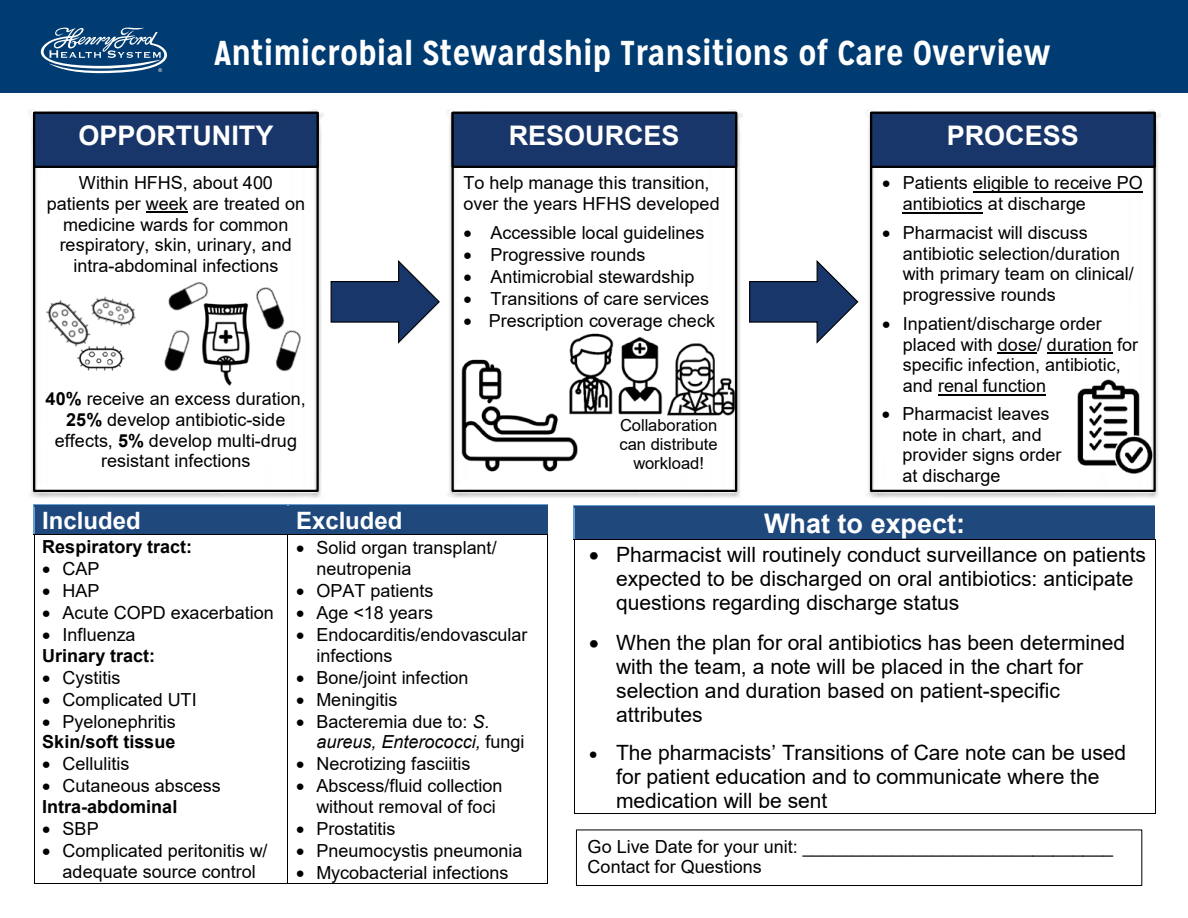
<style>
.page{position:relative;width:1188px;height:918px;background:#fff}
.page>*{position:absolute;margin:0;border:0;box-sizing:border-box;transform-origin:0 0}
.t1{font:700 34.5px "Mission Gothic";color:#fff}
.t2{font:700 27px "Arial";color:#fff}
.t3{font:700 24px "Arial";color:#fff}
.t4{font:21px/24.2px "Arial";color:#000}
.t5{font:18px/20.7px "Arial";color:#000}
.t6{font:700 18px/20.9px "Arial";color:#000}
.t7{font:16.5px/19px "Arial";color:#000;text-align:center}
.s1{font-weight:700}
.s2{font-weight:400}
.s3{font-style:italic}
</style>
<div class="page">
<div style="left:35px;top:506px;width:253px;height:28px;background:#1f497d"></div>
<div style="left:288px;top:506px;width:259px;height:28px;background:#1f497d"></div>
<hr style="left:35px;top:505px;width:253px;height:1px;background:#67a0d1">
<hr style="left:289px;top:505px;width:258px;height:1px;background:#67a0d1">
<svg style="left:34px;top:505px;width:2px;height:31px"></svg>
<hr style="left:35px;top:534px;width:253px;height:1px;background:#000">
<hr style="left:289px;top:534px;width:258px;height:1px;background:#000">
<hr style="left:34px;top:536px;width:1px;height:347px;background:#000">
<hr style="left:34px;top:883px;width:254px;height:1px;background:#000">
<hr style="left:288px;top:536px;width:1px;height:347px;background:#000">
<hr style="left:288px;top:883px;width:259px;height:1px;background:#000">
<hr style="left:547px;top:536px;width:1px;height:347px;background:#000">
<div style="left:575px;top:507px;width:580px;height:32px;background:#1f497d"></div>
<hr style="left:575px;top:505px;width:580px;height:2px;background:#67a0d1">
<hr style="left:574px;top:508px;width:1px;height:31px;background:#67a0d1">
<hr style="left:575px;top:539px;width:580px;height:1px;background:#000">
<hr style="left:574px;top:541px;width:1px;height:272px;background:#000">
<hr style="left:574px;top:813px;width:581px;height:1px;background:#000">
<hr style="left:1155px;top:541px;width:1px;height:272px;background:#000">
<img style="left:30px;top:109px;width:294px;height:389px">
<div style="left:33px;top:112px;width:286px;height:380px;border:2px solid #000"></div>
<hr style="left:146px;top:212px;width:42px;height:1px;background:#000">
<img style="left:448px;top:109px;width:294px;height:389px">
<div style="left:452px;top:112px;width:285px;height:380px;border:2px solid #000"></div>
<img style="left:196px;top:302px;width:56px;height:84px">
<img style="left:245px;top:282px;width:52px;height:52px">
<img style="left:152px;top:326px;width:51px;height:50px">
<div style="left:34px;top:113px;width:284px;height:54px;background:#183669"></div>
<div style="left:33px;top:112px;width:286px;height:56px;border:2px solid #000"></div>
<div style="left:453px;top:113px;width:283px;height:54px;background:#183669"></div>
<div style="left:452px;top:112px;width:285px;height:56px;border:2px solid #000"></div>
<img style="left:867px;top:109px;width:294px;height:389px">
<div style="left:870px;top:112px;width:286px;height:380px;border:2px solid #000"></div>
<img style="left:76px;top:342px;width:53px;height:33px">
<img style="left:34px;top:290px;width:68px;height:71px">
<img style="left:85px;top:290px;width:59px;height:45px">
<div style="left:871px;top:113px;width:284px;height:54px;background:#183669"></div>
<div style="left:870px;top:112px;width:286px;height:56px;border:2px solid #000"></div>
<img style="left:264px;top:326px;width:50px;height:50px">
<img style="left:164px;top:273px;width:48px;height:47px">
<svg style="left:330px;top:260px;width:110px;height:84px"></svg>
<svg style="left:749px;top:260px;width:110px;height:84px"></svg>
<img style="left:453px;top:358px;width:134px;height:116px">
<img style="left:547px;top:331px;width:64px;height:84px">
<img style="left:669px;top:343px;width:67px;height:72px">
<img style="left:611px;top:325px;width:58px;height:93px">
<div style="left:576px;top:830px;width:566px;height:56px;border:1px solid #000"></div>
<div style="left:0;top:0;width:1188px;height:93px;background:#003b71"></div>
<svg style="left:40px;top:27px;width:127px;height:46px"></svg>
<h1 class="t1" style="left:214px;top:32px;width:838px">Antimicrobial Stewardship Transitions of Care Overview</h1>
<h2 class="t2" style="left:78px;top:116px;width:196px">OPPORTUNITY</h2>
<h2 class="t2" style="left:509px;top:116px;width:172px">RESOURCES</h2>
<p class="t5" style="left:47px;top:172px;width:260px;text-align:center">Within HFHS, about 400 patients per week are treated on medicine wards for common respiratory, skin, urinary, and intra-abdominal infections</p>
<p class="t5" style="left:46px;top:388px;width:262px;text-align:center"><span class="s1">40%</span> receive an excess duration,<br><span class="s1">25%</span> develop antibiotic-side effects, <span class="s1">5%</span> develop multi-drug resistant infections</p>
<p class="t5" style="left:463px;top:172px;width:258px">To help manage this transition, over the years HFHS developed</p>
<p class="t5" style="left:463px;top:222px;width:243px">• Accessible local guidelines</p>
<p class="t5" style="left:463px;top:244px;width:184px">• Progressive rounds</p>
<p class="t5" style="left:463px;top:266px;width:233px">• Antimicrobial stewardship</p>
<p class="t5" style="left:463px;top:288px;width:247px">• Transitions of care services</p>
<p class="t5" style="left:463px;top:310px;width:253px">• Prescription coverage check</p>
<p class="t7" style="left:619px;top:415px;width:100px">Collaboration can distribute workload!</p>
<h2 class="t2" style="left:947px;top:116px;width:133px">PROCESS</h2>
<p class="t5" style="left:903px;top:173px;width:242px;text-indent:-21px">• Patients eligible to receive PO antibiotics at discharge</p>
<p class="t5" style="left:903px;top:222px;width:233px;text-indent:-21px">• Pharmacist will discuss antibiotic selection/duration with primary team on clinical/ progressive rounds</p>
<p class="t5" style="left:903px;top:313px;width:237px;text-indent:-21px">• Inpatient/discharge order placed with dose/ duration for specific infection, antibiotic, and renal function</p>
<p class="t5" style="left:902px;top:403px;width:161px;text-indent:-21px">• Pharmacist leaves note in chart, and provider signs order at discharge</p>
<h3 class="t3" style="left:42px;top:504px;width:100px">Included</h3>
<h3 class="t3" style="left:296px;top:504px;width:108px">Excluded</h3>
<p class="t6" style="left:42px;top:537px;width:151px">Respiratory tract:</p>
<p class="t5" style="left:42px;top:558px;width:59px">• CAP</p>
<p class="t5" style="left:42px;top:580px;width:59px">• HAP</p>
<p class="t5" style="left:42px;top:602px;width:233px">• Acute COPD exacerbation</p>
<p class="t6" style="left:42px;top:624px;width:114px">• <span class="s2">Influenza<br></span>Urinary tract:</p>
<p class="t5" style="left:42px;top:667px;width:80px">• Cystitis</p>
<p class="t5" style="left:42px;top:689px;width:156px">• Complicated UTI</p>
<p class="t6" style="left:42px;top:711px;width:135px">• <span class="s2">Pyelonephritis<br></span>Skin/soft tissue</p>
<p class="t5" style="left:42px;top:754px;width:89px">• Cellulitis</p>
<p class="t5" style="left:42px;top:776px;width:180px">• Cutaneous abscess<br><span class="s1">Intra-abdominal</span></p>
<p class="t5" style="left:42px;top:818px;width:58px">• SBP</p>
<p class="t5" style="left:42px;top:840px;width:227px;text-align:center">• Complicated peritonitis w/ adequate source control</p>
<p class="t5" style="left:316px;top:538px;width:182px;text-indent:-20px">• Solid organ transplant/ neutropenia</p>
<p class="t5" style="left:296px;top:580px;width:139px">• OPAT patients</p>
<p class="t5" style="left:296px;top:602px;width:138px">• Age &lt;18 years</p>
<p class="t5" style="left:316px;top:624px;width:213px;text-indent:-20px">• Endocarditis/endovascular infections</p>
<p class="t5" style="left:296px;top:667px;width:174px">• Bone/joint infection</p>
<p class="t5" style="left:296px;top:689px;width:103px">• Meningitis</p>
<p class="t5" style="left:316px;top:711px;width:210px;text-indent:-20px">• Bacteremia due to: <span class="s3">S. aureus, Enterococci,</span> fungi</p>
<p class="t5" style="left:296px;top:754px;width:176px">• Necrotizing fasciitis</p>
<p class="t5" style="left:316px;top:776px;width:188px;text-indent:-20px">• Abscess/fluid collection without removal of foci</p>
<p class="t5" style="left:296px;top:818px;width:101px">• Prostatitis</p>
<p class="t5" style="left:296px;top:840px;width:228px">• Pneumocystis pneumonia</p>
<p class="t5" style="left:296px;top:862px;width:214px">• Mycobacterial infections</p>
<h2 class="t2" style="left:764px;top:504px;width:203px">What to expect:</h2>
<p class="t4" style="left:616px;top:542px;width:531px;text-indent:-27px">• Pharmacist will routinely conduct surveillance on patients expected to be discharged on oral antibiotics: anticipate questions regarding discharge status</p>
<p class="t4" style="left:616px;top:630px;width:511px;text-indent:-27px">• When the plan for oral antibiotics has been determined with the team, a note will be placed in the chart for selection and duration based on patient-specific attributes</p>
<p class="t4" style="left:616px;top:740px;width:512px;text-indent:-27px">• The pharmacists’ Transitions of Care note can be used for patient education and to communicate where the medication will be sent</p>
<p class="t5" style="left:588px;top:836px;width:527px">Go Live Date for your unit: _______________________________<br>Contact for Questions</p>
</div>
